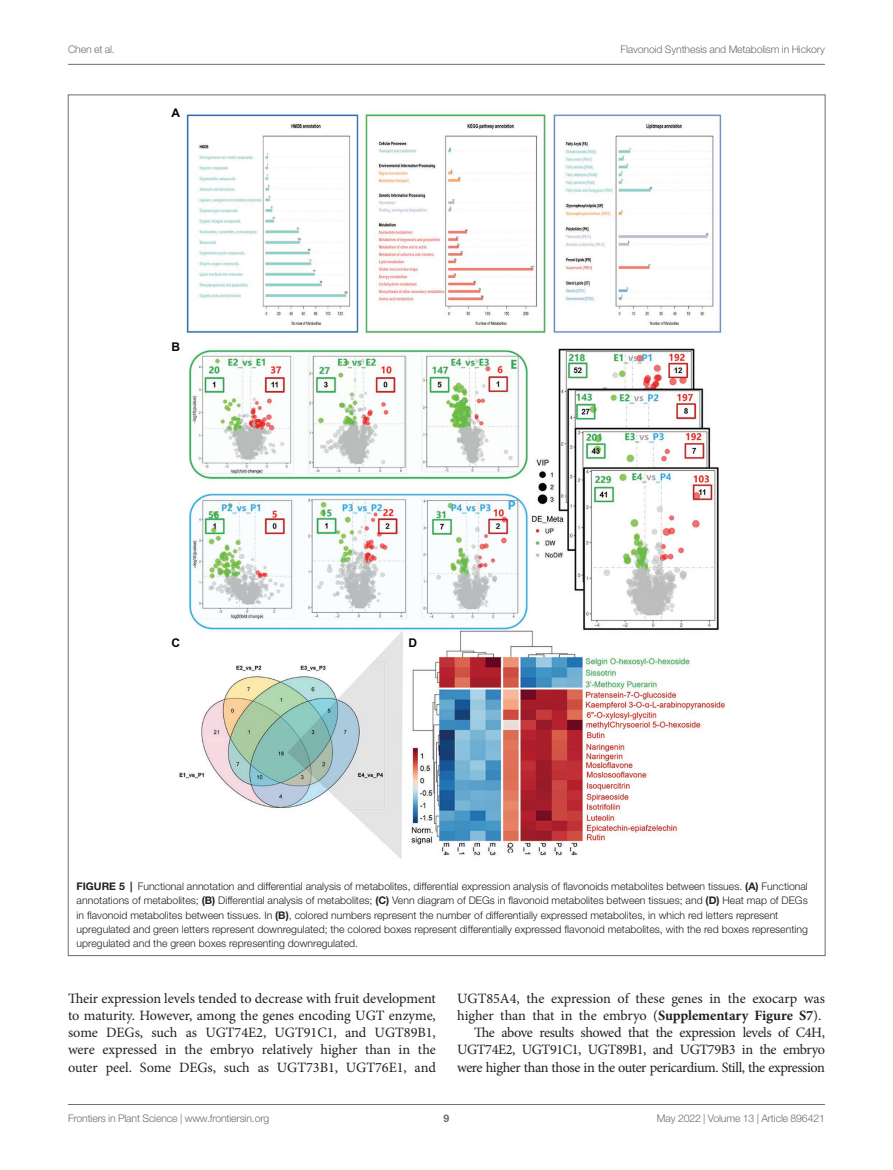
<style>
.page{position:relative;width:893px;height:1170px;background:#fff}
.page>*{position:absolute;margin:0;border:0;box-sizing:border-box;transform-origin:0 0}
.TEXT{font:14.25px/17.2px "Minion Pro";letter-spacing:-.01em;color:#231f20;text-align:justify}
.t1{font:700 12px "Arial";color:#040503}
.FIG_LEG{font:300 10.5px/14.2px "Helvetica Neue LT Std";color:#231f20}
.t2{font:300 10.5px "Helvetica Neue LT Std";letter-spacing:-.015em;color:#6c6d70}
.t3{font:700 10.5px "Helvetica Neue LT Std";color:#6c6d70}
.s1{font-weight:700}
</style>
<div class="page">
<hr style="left:68px;top:64px;width:757px;height:1px;background:#6c6d70">
<hr style="left:68px;top:1104px;width:757px;height:1px;background:#6c6d70">
<img style="left:179px;top:114px;width:547px;height:745px">
<p class="t2" style="left:68px;top:42px;width:48px">Chen et al.</p>
<p class="t2" style="left:621px;top:42px;width:206px">Flavonoid Synthesis and Metabolism in Hickory</p>
<p class="t1" style="left:171px;top:104px;width:10px">A</p>
<p class="t1" style="left:171px;top:338px;width:10px">B</p>
<p class="t1" style="left:171px;top:634px;width:10px">C</p>
<p class="t1" style="left:409px;top:634px;width:10px">D</p>
<p class="FIG_LEG" style="left:77px;top:879px;width:733px"><span class="s1">FIGURE 5 |</span> Functional annotation and differential analysis of metabolites, differential expression analysis of flavonoids metabolites between tissues. <span class="s1">(A)</span> Functional annotations of metabolites; <span class="s1">(B)</span> Differential analysis of metabolites; <span class="s1">(C)</span> Venn diagram of DEGs in flavonoid metabolites between tissues; and <span class="s1">(D)</span> Heat map of DEGs in flavonoid metabolites between tissues. In <span class="s1">(B)</span>, colored numbers represent the number of differentially expressed metabolites, in which red letters represent upregulated and green letters represent downregulated; the colored boxes represent differentially expressed flavonoid metabolites, with the red boxes representing upregulated and the green boxes representing downregulated.</p>
<p class="TEXT" style="left:68px;top:989px;width:369px">Their expression levels tended to decrease with fruit development to maturity. However, among the genes encoding UGT enzyme, some DEGs, such as UGT74E2, UGT91C1, and UGT89B1, were expressed in the embryo relatively higher than in the outer peel. Some DEGs, such as UGT73B1, UGT76E1, and</p>
<p class="TEXT" style="left:457px;top:989px;width:369px">UGT85A4, the expression of these genes in the exocarp was higher than that in the embryo (<span class="s1">Supplementary Figure S7</span>).</p>
<p class="TEXT" style="left:457px;top:1023px;width:369px;text-indent:17px">The above results showed that the expression levels of C4H, UGT74E2, UGT91C1, UGT89B1, and UGT79B3 in the embryo were higher than those in the outer pericardium. Still, the expression</p>
<p class="t2" style="left:68px;top:1111px;width:203px">Frontiers in Plant Science | www.frontiersin.org</p>
<p class="t3" style="left:444px;top:1111px;width:7px">9</p>
<p class="t2" style="left:657px;top:1111px;width:169px">May 2022 | Volume 13 | Article 896421</p>
</div>
